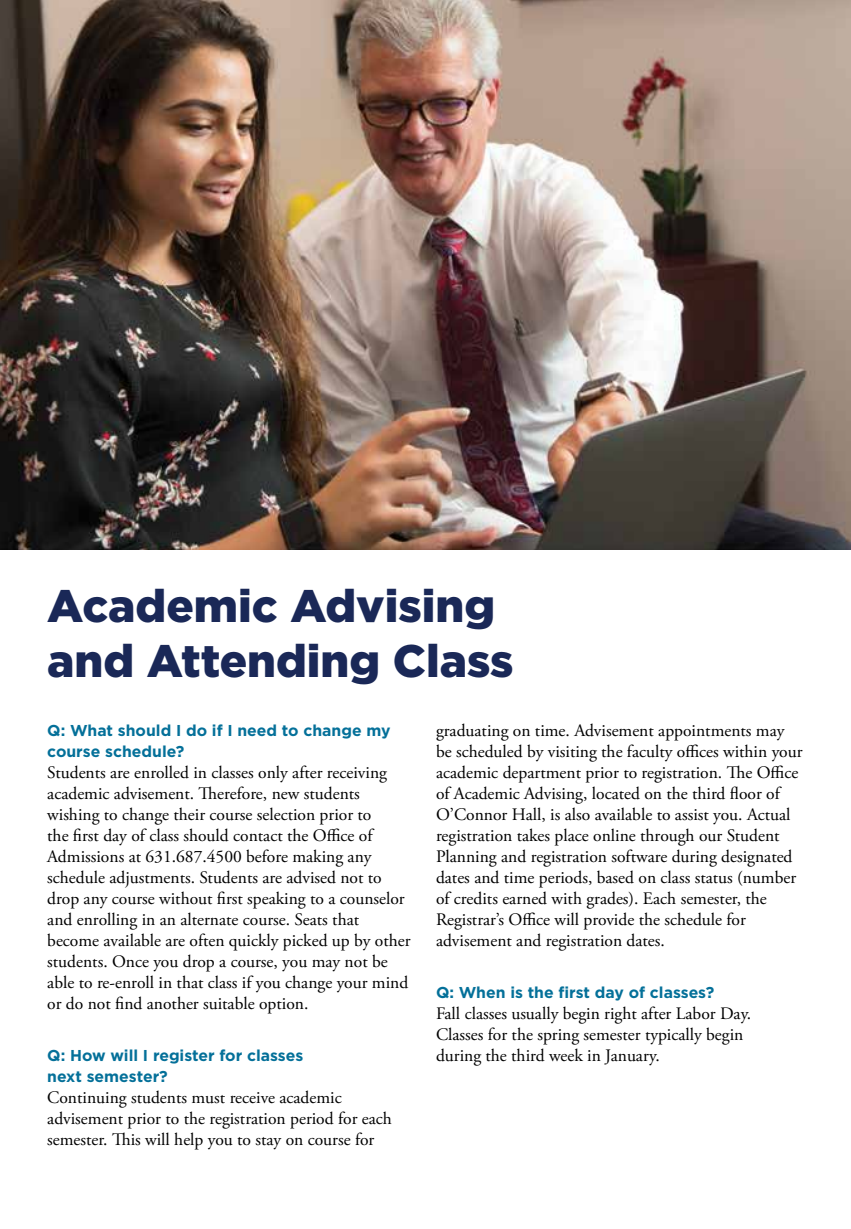
<style>
.page{position:relative;width:851px;height:1229px;background:#fff}
.page>*{position:absolute;margin:0;border:0;box-sizing:border-box;transform-origin:0 0}
.heading_H1{font:900 45.5px/54.6px "Gotham";color:#1a2857}
.Body_copy{font:17.5px/21px "Adobe Garamond Pro";color:#000}
.Body_copy-2{font:700 15.75px/21px "Gotham";color:#047099}
</style>
<div class="page">
<img style="left:0;top:0;width:850px;height:549px">
<h1 class="heading_H1" style="left:47px;top:578px;width:467px">Academic Advising and Attending Class</h1>
<p class="Body_copy-2" style="left:47px;top:719px;width:345px">Q: What should I do if I need to change my course schedule?</p>
<p class="Body_copy" style="left:47px;top:762px;width:365px">Students are enrolled in classes only after receiving academic advisement. Therefore, new students wishing to change their course selection prior to<br>the first day of class should contact the Office of Admissions at 631.687.4500 before making any schedule adjustments. Students are advised not to drop any course without first speaking to a counselor and enrolling in an alternate course. Seats that become available are often quickly picked up by other students. Once you drop a course, you may not be able to re-enroll in that class if you change your mind or do not find another suitable option.</p>
<p class="Body_copy-2" style="left:47px;top:1045px;width:257px">Q: How will I register for classes next semester?</p>
<p class="Body_copy" style="left:47px;top:1087px;width:346px">Continuing students must receive academic advisement prior to the registration period for each semester. This will help you to stay on course for</p>
<p class="Body_copy" style="left:436px;top:720px;width:368px">graduating on time. Advisement appointments may be scheduled by visiting the faculty offices within your academic department prior to registration. The Office of Academic Advising, located on the third floor of O’Connor Hall, is also available to assist you. Actual registration takes place online through our Student Planning and registration software during designated dates and time periods, based on class status (number of credits earned with grades). Each semester, the Registrar’s Office will provide the schedule for advisement and registration dates.</p>
<p class="Body_copy-2" style="left:436px;top:982px;width:280px">Q: When is the first day of classes?</p>
<p class="Body_copy" style="left:436px;top:1003px;width:317px">Fall classes usually begin right after Labor Day.<br>Classes for the spring semester typically begin during the third week in January.</p>
</div>
